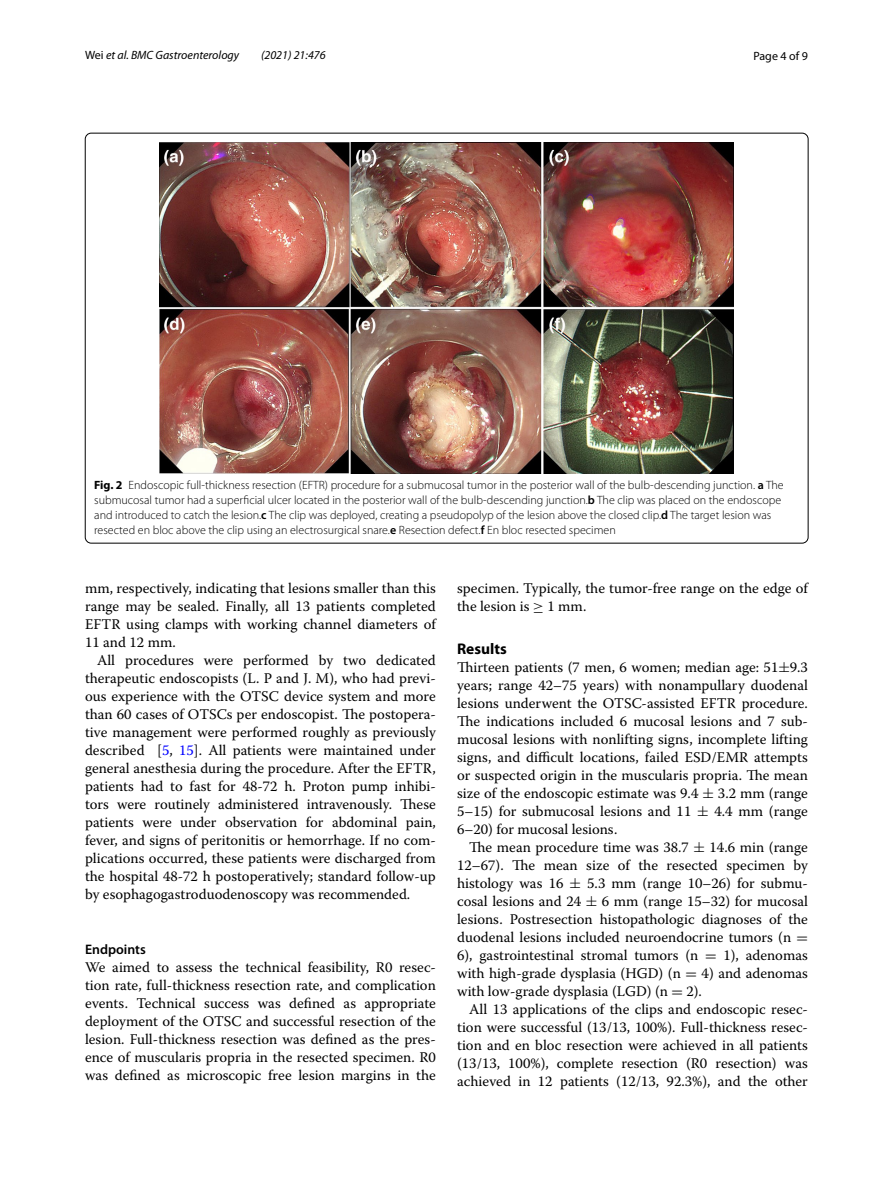
<style>
.page{position:relative;width:893px;height:1187px;background:#fff}
.page>*{position:absolute;margin:0;border:0;box-sizing:border-box;transform-origin:0 0}
.t1{font:700 15.45px "Myriad Pro";color:#000}
.t2{font:14.7px/18px "Warnock Pro";color:#000;text-align:justify}
.t3{font:600 13.8px "Myriad Pro";color:#000}
.t4{font:300 12px/15px "Myriad Pro";color:#000}
.t5{font:italic 12px "Myriad Pro";color:#000}
.t6{font:12px "Myriad Pro";color:#000}
.s1{font-style:normal}
.s2{font-weight:700}
.s3{font-weight:600}
.s4{color:#00f}
.s5{font-family:"MTSY"}
</style>
<div class="page">
<img style="left:160px;top:142px;width:574px;height:332px">
<p class="t5" style="left:85px;top:48px;width:156px"><span class="s1">Wei</span> et al. BMC Gastroenterology</p>
<p class="t5" style="left:261px;top:48px;width:66px">(2021) 21:476</p>
<p class="t6" style="left:753px;top:48px;width:56px">Page 4 of 9</p>
<p class="t4" style="left:94px;top:477px;width:691px"><span class="s2">Fig. 2</span> Endoscopic full-thickness resection (EFTR) procedure for a submucosal tumor in the posterior wall of the bulb-descending junction. <span class="s3">a</span> The submucosal tumor had a superficial ulcer located in the posterior wall of the bulb-descending junction.<span class="s3">b</span> The clip was placed on the endoscope and introduced to catch the lesion.<span class="s3">c</span> The clip was deployed, creating a pseudopolyp of the lesion above the closed clip.<span class="s3">d</span> The target lesion was resected en bloc above the clip using an electrosurgical snare.<span class="s3">e</span> Resection defect.<span class="s3">f</span> En bloc resected specimen</p>
<p class="t2" style="left:85px;top:579px;width:352px">mm, respectively, indicating that lesions smaller than this range may be sealed. Finally, all 13 patients completed EFTR using clamps with working channel diameters of 11 and 12 mm.</p>
<p class="t2" style="left:85px;top:651px;width:352px;text-indent:12px">All procedures were performed by two dedicated therapeutic endoscopists (L. P and J. M), who had previ&shy;ous experience with the OTSC device system and more than 60 cases of OTSCs per endoscopist. The postopera&shy;tive management were performed roughly as previously described [<span class="s4">5</span>, <span class="s4">15</span>]. All patients were maintained under general anesthesia during the procedure. After the EFTR, patients had to fast for 48-72 h. Proton pump inhibi&shy;tors were routinely administered intravenously. These patients were under observation for abdominal pain, fever, and signs of peritonitis or hemorrhage. If no com&shy;plications occurred, these patients were discharged from the hospital 48-72 h postoperatively; standard follow-up by esophagogastroduodenoscopy was recommended.</p>
<p class="t3" style="left:85px;top:940px;width:62px">Endpoints</p>
<p class="t2" style="left:85px;top:957px;width:352px">We aimed to assess the technical feasibility, R0 resec&shy;tion rate, full-thickness resection rate, and complication events. Technical success was defined as appropriate deployment of the OTSC and successful resection of the lesion. Full-thickness resection was defined as the pres&shy;ence of muscularis propria in the resected specimen. R0 was defined as microscopic free lesion margins in the</p>
<p class="t2" style="left:457px;top:579px;width:352px">specimen. Typically, the tumor-free range on the edge of the lesion is <span class="s5">≥</span> 1 mm.</p>
<p class="t1" style="left:457px;top:638px;width:51px">Results</p>
<p class="t2" style="left:457px;top:658px;width:352px">Thirteen patients (7 men, 6 women; median age: 51<span class="s5">±</span>9.3 years; range 42–75 years) with nonampullary duodenal lesions underwent the OTSC-assisted EFTR procedure.<br>The indications included 6 mucosal lesions and 7 sub&shy;mucosal lesions with nonlifting signs, incomplete lifting signs, and difficult locations, failed ESD/EMR attempts or suspected origin in the muscularis propria. The mean size of the endoscopic estimate was 9.4 <span class="s5">±</span> 3.2 mm (range 5–15) for submucosal lesions and 11 <span class="s5">±</span> 4.4 mm (range 6–20) for mucosal lesions.</p>
<p class="t2" style="left:457px;top:838px;width:352px;text-indent:12px">The mean procedure time was 38.7 <span class="s5">±</span> 14.6 min (range 12–67). The mean size of the resected specimen by histology was 16 <span class="s5">±</span> 5.3 mm (range 10–26) for submu&shy;cosal lesions and 24 <span class="s5">±</span> 6 mm (range 15–32) for mucosal lesions. Postresection histopathologic diagnoses of the duodenal lesions included neuroendocrine tumors (n <span class="s5">= </span>6), gastrointestinal stromal tumors (n <span class="s5">=</span> 1), adenomas with high-grade dysplasia (HGD) (n <span class="s5">=</span> 4) and adenomas with low-grade dysplasia (LGD) (n <span class="s5">=</span> 2).</p>
<p class="t2" style="left:457px;top:1000px;width:352px;text-indent:12px">All 13 applications of the clips and endoscopic resec&shy;tion were successful (13/13, 100%). Full-thickness resec&shy;tion and en bloc resection were achieved in all patients (13/13, 100%), complete resection (R0 resection) was achieved in 12 patients (12/13, 92.3%), and the other</p>
</div>
